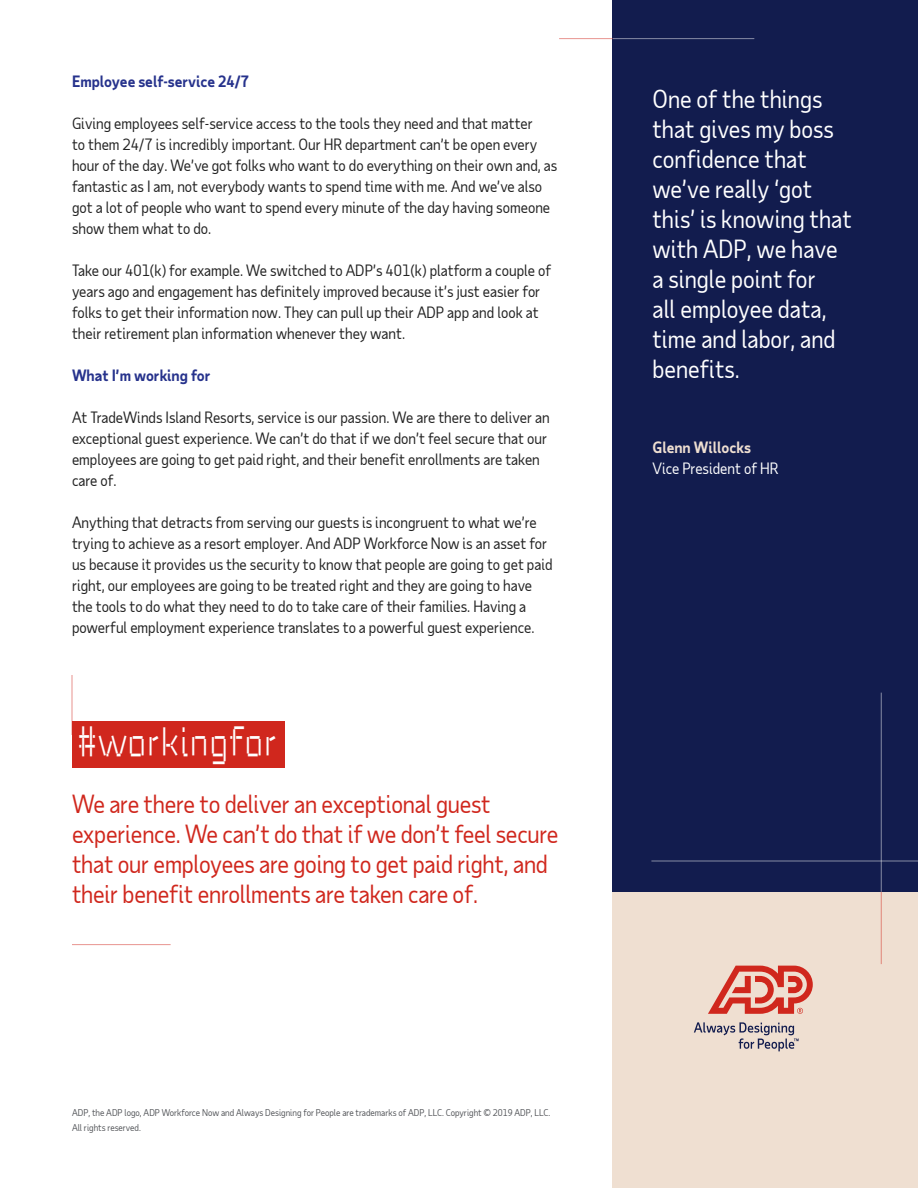
<style>
.page{position:relative;width:918px;height:1188px;background:#fff}
.page>*{position:absolute;margin:0;border:0;box-sizing:border-box;transform-origin:0 0}
.First-level_heading{font:39px "Taub Display 90";color:#fff}
.Accent_-_quote{font:24px/30px "Taub Sans";letter-spacing:-.01em;color:#d0271d}
.Accent_-_quote-2{font:24px/30px "Taub Sans";color:#fff}
.Body{font:15px/21px "Taub Sans";color:#222}
.Second-level_heading{font:700 15px "Taub Sans";color:#26328c}
.Body-2{font:15px/21px "Taub Sans";color:#fff}
.t1{font:9px/15px "Taub Sans";color:#54565a}
.s1{font-weight:700;color:#efdfd1}
</style>
<div class="page">
<div style="left:613px;top:870px;width:305px;height:318px;background:#efdfd1"></div>
<div style="left:613px;top:0;width:305px;height:892px;background:#121c4e"></div>
<hr style="left:72px;top:675px;width:1px;height:60px;background:#e8938e">
<hr style="left:559px;top:38px;width:54px;height:1px;background:#d0271d">
<hr style="left:613px;top:38px;width:141px;height:1px;background:#fff">
<hr style="left:881px;top:892px;width:1px;height:72px;background:#d0271d">
<hr style="left:881px;top:693px;width:1px;height:199px;background:#fff">
<svg style="left:708px;top:966px;width:105px;height:48px"></svg>
<svg style="left:694px;top:1022px;width:105px;height:29px"></svg>
<hr style="left:651px;top:861px;width:267px;height:1px;background:#fff">
<div style="left:72px;top:722px;width:213px;height:46px;background:#d0271d"></div>
<hr style="left:72px;top:944px;width:99px;height:1px;background:#d0271d">
<p class="Second-level_heading" style="left:72px;top:72px;width:179px">Employee self-service 24/7</p>
<p class="Body" style="left:72px;top:113px;width:487px">Giving employees self-service access to the tools they need and that matter<br>to them 24/7 is incredibly important. Our HR department can’t be open every hour of the day. We’ve got folks who want to do everything on their own and, as fantastic as I am, not everybody wants to spend time with me. And we’ve also got a lot of people who want to spend every minute of the day having someone show them what to do.</p>
<p class="Body" style="left:72px;top:260px;width:481px">Take our 401(k) for example. We switched to ADP’s 401(k) platform a couple of years ago and engagement has definitely improved because it’s just easier for folks to get their information now. They can pull up their ADP app and look at their retirement plan information whenever they want.</p>
<p class="Second-level_heading" style="left:72px;top:366px;width:140px">What I’m working for</p>
<p class="Body" style="left:72px;top:407px;width:479px">At TradeWinds Island Resorts, service is our passion. We are there to deliver an exceptional guest experience. We can’t do that if we don’t feel secure that our employees are going to get paid right, and their benefit enrollments are taken care of.</p>
<p class="Body" style="left:72px;top:512px;width:482px">Anything that detracts from serving our guests is incongruent to what we’re trying to achieve as a resort employer. And ADP Workforce Now is an asset for us because it provides us the security to know that people are going to get paid right, our employees are going to be treated right and they are going to have the tools to do what they need to do to take care of their families. Having a powerful employment experience translates to a powerful guest experience.</p>
<p class="First-level_heading" style="left:76px;top:717px;width:202px">#workingfor</p>
<p class="Accent_-_quote" style="left:72px;top:788px;width:488px">We are there to deliver an exceptional guest experience. We can’t do that if we don’t feel secure that our employees are going to get paid right, and their benefit enrollments are taken care of.</p>
<p class="t1" style="left:72px;top:1105px;width:480px">ADP, the ADP logo, ADP Workforce Now and Always Designing for People are trademarks of ADP, LLC. Copyright © 2019 ADP, LLC.<br>All rights reserved.</p>
<p class="Accent_-_quote-2" style="left:652px;top:84px;width:201px">One of the things that gives my boss confidence that we’ve really ‘got this’ is knowing that with ADP, we have a single point for<br>all employee data, time and labor, and benefits.</p>
<p class="Body-2" style="left:652px;top:437px;width:127px"><span class="s1">Glenn Willocks<br></span>Vice President of HR</p>
</div>
